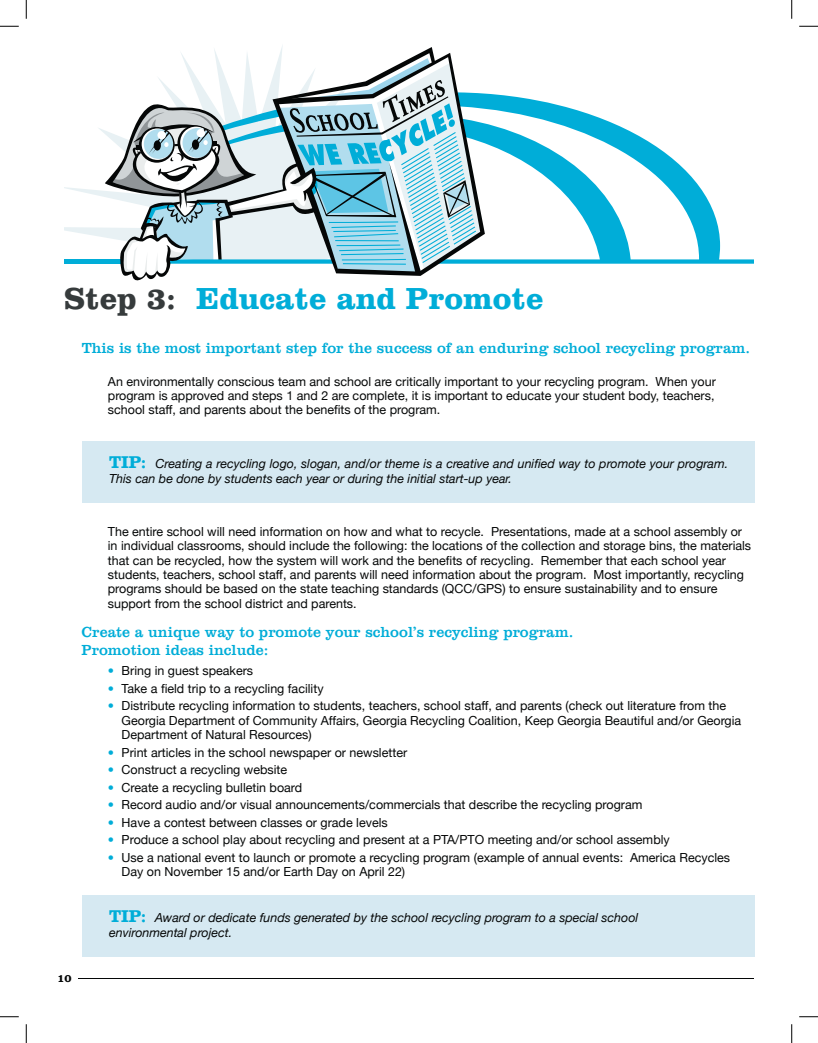
<style>
.page{position:relative;width:818px;height:1043px;background:#fff}
.page>*{position:absolute;margin:0;border:0;box-sizing:border-box;transform-origin:0 0}
.t1{font:700 31.25px "Clarendon BT";color:#00add8}
.t2{font:15px/18px "Clarendon BT";color:#00add8}
.t3{font:12.5px/14.4px "Helvetica Neue";color:#050707}
.t4{font:italic 12.5px/15px "Helvetica Neue";color:#050707}
.t5{font:700 11.25px "Clarendon BT";color:#050707}
.s1{color:#363b3c}
.s2{font-family:"Clarendon BT";font-weight:700;font-style:normal;font-size:17.5px;color:#00add8}
.s3{color:#00add8}
</style>
<div class="page">
<hr style="left:78px;top:978px;width:675px;height:1px;background:#050707">
<svg style="left:64px;top:45px;width:689px;height:235px"></svg>
<div style="left:83px;top:441px;width:671px;height:61px;background:#d6e9f2"></div>
<div style="left:83px;top:895px;width:671px;height:61px;background:#d6e9f2"></div>
<svg style="left:0;top:25px;width:19px;height:2px"></svg>
<svg style="left:799px;top:25px;width:19px;height:2px"></svg>
<svg style="left:0;top:1016px;width:19px;height:1px"></svg>
<svg style="left:799px;top:1016px;width:19px;height:1px"></svg>
<svg style="left:25px;top:0;width:2px;height:19px"></svg>
<svg style="left:25px;top:1024px;width:2px;height:18px"></svg>
<svg style="left:791px;top:0;width:1px;height:19px"></svg>
<svg style="left:791px;top:1024px;width:1px;height:18px"></svg>
<h1 class="t1" style="left:64px;top:279px;width:480px"><span class="s1">Step 3:</span> Educate and Promote</h1>
<p class="t2" style="left:82px;top:339px;width:670px">This is the most important step for the success of an enduring school recycling program.</p>
<p class="t3" style="left:108px;top:374px;width:609px;text-align:justify">An environmentally conscious team and school are critically important to your recycling program. When your program is approved and steps 1 and 2 are complete, it is important to educate your student body, teachers, school staff, and parents about the benefits of the program.</p>
<p class="t4" style="left:109px;top:456px;width:620px"><span class="s2">TIP:</span> Creating a recycling logo, slogan, and/or theme is a creative and unified way to promote your program.<br>This can be done by students each year or during the initial start-up year.</p>
<p class="t3" style="left:108px;top:524px;width:644px">The entire school will need information on how and what to recycle. Presentations, made at a school assembly or in individual classrooms, should include the following: the locations of the collection and storage bins, the materials that can be recycled, how the system will work and the benefits of recycling. Remember that each school year students, teachers, school staff, and parents will need information about the program. Most importantly, recycling programs should be based on the state teaching standards (QCC/GPS) to ensure sustainability and to ensure support from the school district and parents.</p>
<p class="t2" style="left:82px;top:622px;width:493px">Create a unique way to promote your school’s recycling program.<br>Promotion ideas include:</p>
<p class="t3" style="left:108px;top:663px;width:147px"><span class="s3">•</span> Bring in guest speakers</p>
<p class="t3" style="left:108px;top:681px;width:217px"><span class="s3">•</span> Take a field trip to a recycling facility</p>
<p class="t3" style="left:122px;top:698px;width:621px;text-indent:-14px"><span class="s3">•</span> Distribute recycling information to students, teachers, school staff, and parents (check out literature from the<br>Georgia Department of Community Affairs, Georgia Recycling Coalition, Keep Georgia Beautiful and/or Georgia<br>Department of Natural Resources)</p>
<p class="t3" style="left:108px;top:744px;width:301px"><span class="s3">•</span> Print articles in the school newspaper or newsletter</p>
<p class="t3" style="left:108px;top:762px;width:181px"><span class="s3">•</span> Construct a recycling website</p>
<p class="t3" style="left:108px;top:779px;width:196px"><span class="s3">•</span> Create a recycling bulletin board</p>
<p class="t3" style="left:108px;top:797px;width:536px"><span class="s3">•</span> Record audio and/or visual announcements/commercials that describe the recycling program</p>
<p class="t3" style="left:108px;top:814px;width:281px"><span class="s3">•</span> Have a contest between classes or grade levels</p>
<p class="t3" style="left:108px;top:832px;width:563px"><span class="s3">•</span> Produce a school play about recycling and present at a PTA/PTO meeting and/or school assembly</p>
<p class="t3" style="left:122px;top:849px;width:610px;text-indent:-14px"><span class="s3">•</span> Use a national event to launch or promote a recycling program (example of annual events: America Recycles<br>Day on November 15 and/or Earth Day on April 22)</p>
<p class="t4" style="left:109px;top:910px;width:530px"><span class="s2">TIP:</span> Award or dedicate funds generated by the school recycling program to a special school environmental project.</p>
<p class="t5" style="left:57px;top:971px;width:16px">10</p>
</div>
